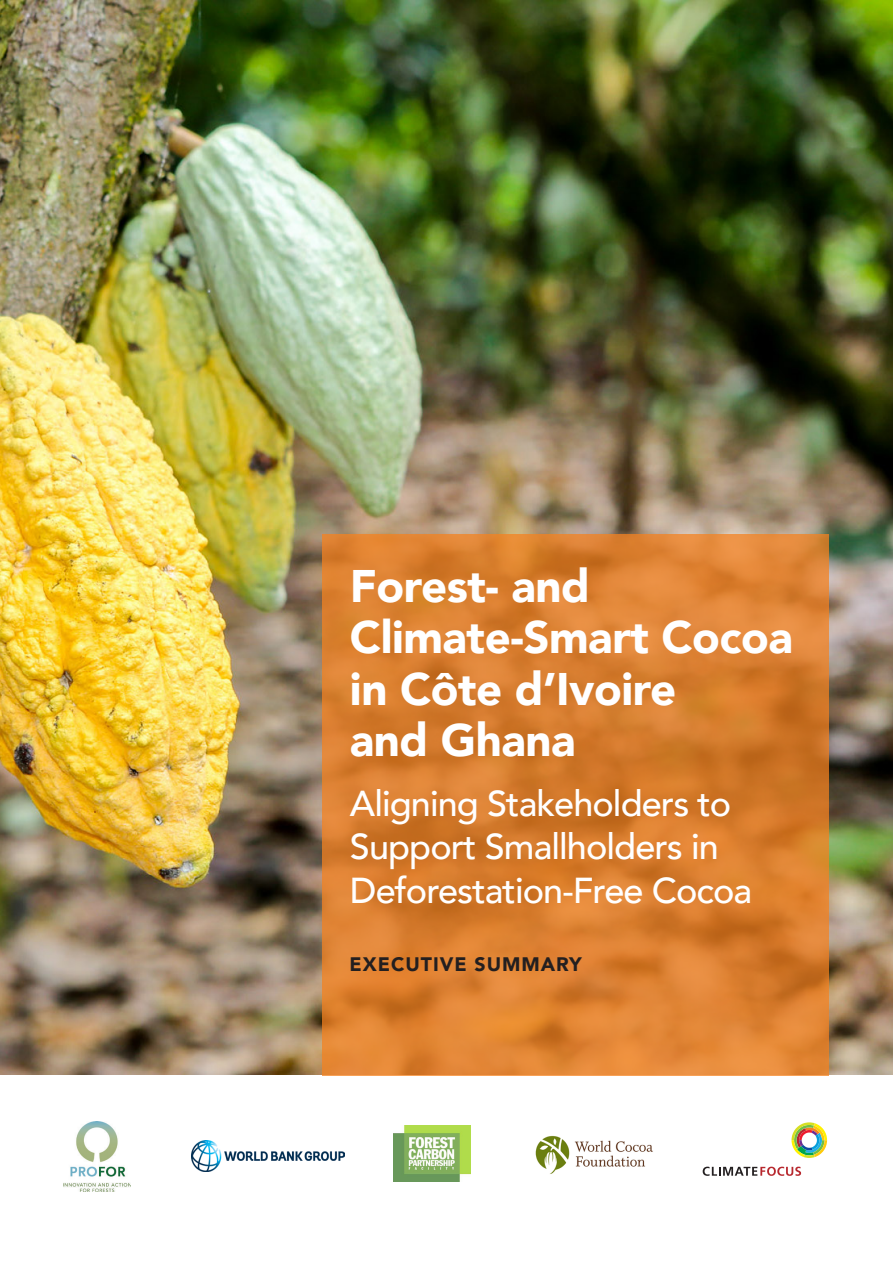
<style>
.page{position:relative;width:893px;height:1263px;background:#fff}
.page>*{position:absolute;margin:0;border:0;box-sizing:border-box;transform-origin:0 0}
.t1{font:900 45.6px/51.3px "Avenir";letter-spacing:-.01em;color:#fff}
.h1__no____span{font:500 36px/43.5px "Avenir";letter-spacing:-.025em;color:#fff}
.h1__no____span-2{font:900 19.5px "Avenir";letter-spacing:.05em;color:#231f20}
</style>
<div class="page">
<img style="left:0;top:0;width:893px;height:1075px">
<svg style="left:322px;top:534px;width:506px;height:542px;background:#d97e2f"></svg>
<svg style="left:791px;top:1122px;width:36px;height:36px"></svg>
<svg style="left:703px;top:1167px;width:98px;height:9px"></svg>
<img style="left:394px;top:1125px;width:77px;height:56px">
<img style="left:64px;top:1121px;width:66px;height:70px">
<img style="left:191px;top:1141px;width:154px;height:30px">
<img style="left:535px;top:1135px;width:118px;height:39px">
<p class="t1" style="left:350px;top:559px;width:444px">Forest- and<br>Climate-Smart Cocoa in Côte d’Ivoire<br>and Ghana</p>
<p class="h1__no____span" style="left:350px;top:779px;width:404px">Aligning Stakeholders to<br>Support Smallholders in<br>Deforestation-Free Cocoa</p>
<p class="h1__no____span-2" style="left:350px;top:947px;width:234px">EXECUTIVE SUMMARY</p>
</div>
